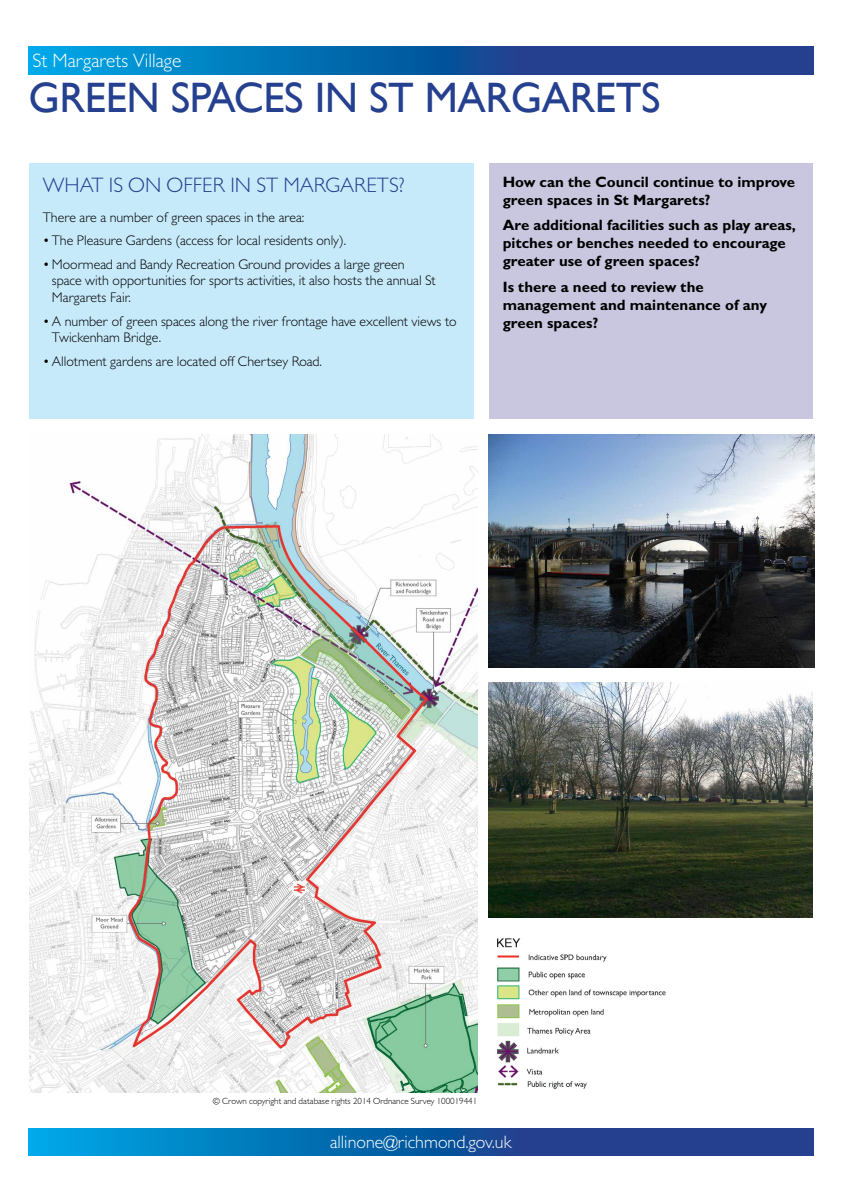
<style>
.page{position:relative;width:842px;height:1192px;background:#fff}
.page>*{position:absolute;margin:0;border:0;box-sizing:border-box;transform-origin:0 0}
.t1{font:42.5px "Gill Sans";letter-spacing:-.01em;color:#25408f}
.t2{font:300 21px "Gill Sans MT Std";color:#25408f}
.t3{font:300 19.5px "Gill Sans MT Std";color:#fff}
.t4{font:300 18px "Gill Sans MT Std";color:#fff}
.t5{font:700 15px/18px "Gill Sans MT Std";color:#000}
.t6{font:300 14px/16.5px "Gill Sans MT Std";color:#000}
.t7{font:300 9px "Gill Sans MT Std";color:#000}
</style>
<div class="page">
<svg style="left:28px;top:1128px;width:785px;height:27px;background:#0f62a9"></svg>
<svg style="left:28px;top:46px;width:786px;height:29px;background:#0f62a9"></svg>
<div style="left:29px;top:163px;width:445px;height:255px;background:#c7eafb"></div>
<div style="left:489px;top:163px;width:323px;height:255px;background:#c8c7df"></div>
<img style="left:29px;top:435px;width:448px;height:657px">
<img style="left:497px;top:938px;width:169px;height:151px">
<img style="left:489px;top:435px;width:325px;height:232px">
<img style="left:489px;top:683px;width:323px;height:234px">
<h3 class="t3" style="left:33px;top:49px;width:150px">St Margarets Village</h3>
<h1 class="t1" style="left:29px;top:73px;width:633px">GREEN SPACES IN ST MARGARETS</h1>
<h2 class="t2" style="left:43px;top:173px;width:363px">WHAT IS ON OFFER IN ST MARGARETS?</h2>
<p class="t6" style="left:43px;top:209px;width:263px">There are a number of green spaces in the area:</p>
<p class="t6" style="left:43px;top:232px;width:305px">•The Pleasure Gardens (access for local residents only).</p>
<p class="t6" style="left:52px;top:256px;width:385px;text-indent:-9px">•Moormead and Bandy Recreation Ground provides a large green space with opportunities for sports activities, it also hosts the annual St<br>Margarets Fair.</p>
<p class="t6" style="left:52px;top:312px;width:406px;text-indent:-9px">•A number of green spaces along the river frontage have excellent views to<br>Twickenham Bridge.</p>
<p class="t6" style="left:43px;top:352px;width:280px">•Allotment gardens are located off Chertsey Road.</p>
<p class="t5" style="left:503px;top:173px;width:294px">How can the Council continue to improve green spaces in St Margarets?</p>
<p class="t5" style="left:503px;top:216px;width:295px">Are additional facilities such as play areas, pitches or benches needed to encourage greater use of green spaces?</p>
<p class="t5" style="left:503px;top:277px;width:266px">Is there a need to review the management and maintenance of any green spaces?</p>
<p class="t7" style="left:213px;top:1096px;width:266px">© Crown copyright and database rights 2014 Ordnance Survey 100019441</p>
<p class="t4" style="left:330px;top:1131px;width:183px">allinone@richmond.gov.uk</p>
</div>
